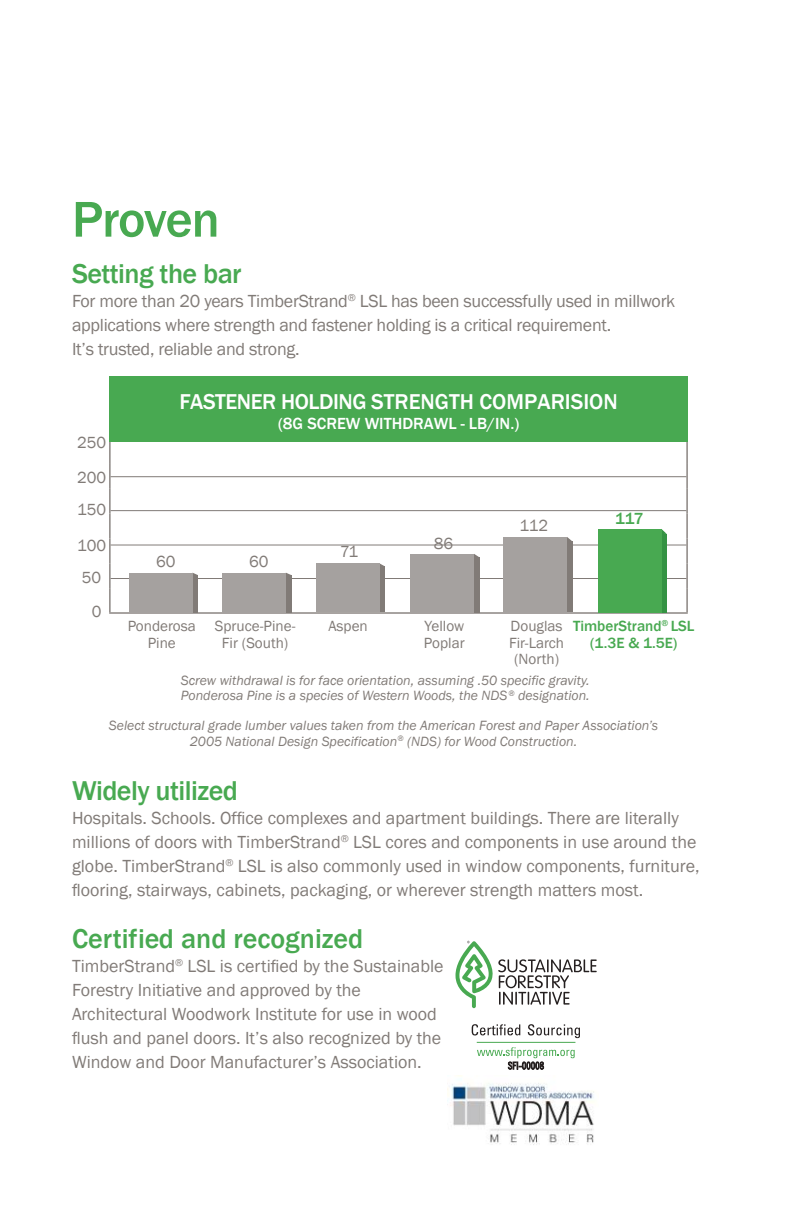
<style>
.page{position:relative;width:792px;height:1224px;background:#fff}
.page>*{position:absolute;margin:0;border:0;box-sizing:border-box;transform-origin:0 0}
.t1{font:500 52px "Franklin Gothic";letter-spacing:-.025em;color:#48a951}
.t2{font:500 28px "Franklin Gothic";letter-spacing:-.02em;color:#48a951}
.t3{font:500 28px "Franklin Gothic";color:#48a951}
.t4{font:500 22px "Franklin Gothic";color:#fff}
.t5{font:18px/24px "Franklin Gothic";color:#817b77}
.t6{font:16.6px/34.8px "Franklin Gothic";color:#817b77}
.t7{font:500 16.6px "Franklin Gothic";color:#fff}
.t8{font:500 16.6px "Franklin Gothic";color:#48a951}
.t9{font:15.2px/16.6px "Franklin Gothic";color:#817b77;text-align:center}
.t10{font:500 15.2px/16.6px "Franklin Gothic";color:#48a951;text-align:center}
.t11{font:italic 13.8px/15.2px "Franklin Gothic";color:#817b77}
</style>
<div class="page">
<hr style="left:109px;top:439px;width:2px;height:25px;background:#817b77">
<hr style="left:686px;top:439px;width:2px;height:25px;background:#817b77">
<hr style="left:109px;top:464px;width:2px;height:25px;background:#817b77">
<hr style="left:686px;top:464px;width:2px;height:25px;background:#817b77">
<hr style="left:109px;top:489px;width:2px;height:25px;background:#817b77">
<hr style="left:686px;top:489px;width:2px;height:25px;background:#817b77">
<hr style="left:109px;top:514px;width:2px;height:24px;background:#817b77">
<hr style="left:686px;top:514px;width:2px;height:24px;background:#817b77">
<hr style="left:109px;top:538px;width:2px;height:25px;background:#817b77">
<hr style="left:686px;top:538px;width:2px;height:25px;background:#817b77">
<hr style="left:109px;top:563px;width:2px;height:25px;background:#817b77">
<hr style="left:686px;top:563px;width:2px;height:25px;background:#817b77">
<hr style="left:111px;top:578px;width:575px;height:1px;background:#817b77">
<hr style="left:111px;top:545px;width:575px;height:1px;background:#817b77">
<hr style="left:111px;top:510px;width:575px;height:1px;background:#817b77">
<hr style="left:111px;top:476px;width:575px;height:1px;background:#817b77">
<hr style="left:109px;top:588px;width:2px;height:24px;background:#817b77">
<hr style="left:686px;top:588px;width:2px;height:24px;background:#817b77">
<hr style="left:109px;top:612px;width:579px;height:2px;background:#817b77">
<div style="left:109px;top:377px;width:579px;height:65px;background:#48a951"></div>
<div style="left:134px;top:575px;width:64px;height:37px;background:#817b77"></div>
<div style="left:129px;top:573px;width:64px;height:39px;background:#a5a19f"></div>
<div style="left:228px;top:575px;width:63px;height:37px;background:#817b77"></div>
<div style="left:222px;top:573px;width:64px;height:39px;background:#a5a19f"></div>
<div style="left:322px;top:566px;width:63px;height:46px;background:#817b77"></div>
<div style="left:316px;top:564px;width:64px;height:48px;background:#a5a19f"></div>
<div style="left:416px;top:557px;width:63px;height:55px;background:#817b77"></div>
<div style="left:411px;top:554px;width:63px;height:58px;background:#a5a19f"></div>
<svg style="left:567px;top:537px;width:5px;height:4px"></svg>
<div style="left:509px;top:541px;width:63px;height:71px;background:#817b77"></div>
<div style="left:504px;top:537px;width:63px;height:75px;background:#a5a19f"></div>
<svg style="left:661px;top:529px;width:6px;height:5px"></svg>
<svg style="left:661px;top:534px;width:6px;height:78px"></svg>
<div style="left:598px;top:529px;width:63px;height:83px;background:#48a951"></div>
<svg style="left:456px;top:941px;width:141px;height:67px"></svg>
<svg style="left:472px;top:1024px;width:48px;height:11px"></svg>
<svg style="left:528px;top:1024px;width:52px;height:14px"></svg>
<hr style="left:477px;top:1042px;width:98px;height:1px;background:#48a951">
<svg style="left:477px;top:1047px;width:98px;height:22px"></svg>
<img style="left:450px;top:1083px;width:144px;height:62px">
<h1 class="t1" style="left:72px;top:187px;width:149px">Proven</h1>
<h2 class="t2" style="left:72px;top:257px;width:171px">Setting the bar</h2>
<p class="t5" style="left:72px;top:290px;width:605px">For more than 20 years TimberStrand<sup>®</sup> LSL has been successfully used in millwork applications where strength and fastener holding is a critical requirement.<br>It’s trusted, reliable and strong.</p>
<p class="t6" style="left:77px;top:425px;width:31px">250<br>200</p>
<p class="t6" style="left:77px;top:493px;width:31px;line-height:35.4px">150<br>100</p>
<p class="t6" style="left:82px;top:561px;width:21px;line-height:34.2px;text-align:center">50<br>0</p>
<p class="t4" style="left:179px;top:388px;width:440px">FASTENER HOLDING STRENGTH COMPARISION</p>
<p class="t7" style="left:278px;top:413px;width:243px">(8G SCREW WITHDRAWL - LB/IN.)</p>
<p class="t6" style="left:156px;top:544px;width:21px">60</p>
<p class="t6" style="left:249px;top:544px;width:21px">60</p>
<p class="t6" style="left:340px;top:535px;width:20px">71</p>
<p class="t6" style="left:434px;top:526px;width:21px">86</p>
<p class="t6" style="left:520px;top:508px;width:30px">112</p>
<p class="t8" style="left:615px;top:508px;width:30px">117</p>
<p class="t9" style="left:215px;top:618px;width:82px">Spruce-Pine-<br>Fir (South)</p>
<p class="t9" style="left:328px;top:618px;width:41px">Aspen</p>
<p class="t9" style="left:424px;top:618px;width:42px;text-align:left">Yellow<br>Poplar</p>
<p class="t9" style="left:509px;top:618px;width:57px">Douglas<br>Fir-Larch (North)</p>
<p class="t10" style="left:573px;top:618px;width:123px">TimberStrand<sup>®</sup> LSL (1.3E &amp; 1.5E)</p>
<p class="t11" style="left:181px;top:673px;width:410px">Screw withdrawal is for face orientation, assuming .50 specific gravity.<br>Ponderosa Pine is a species of Western Woods, the NDS<sup>®</sup> designation.</p>
<p class="t11" style="left:109px;top:719px;width:551px;text-align:center">Select structural grade lumber values taken from the American Forest and Paper Association’s<br>2005 National Design Specification<sup>®</sup> (NDS) for Wood Construction.</p>
<p class="t9" style="left:128px;top:618px;width:70px">Ponderosa<br>Pine</p>
<h2 class="t2" style="left:72px;top:773px;width:167px">Widely utilized</h2>
<p class="t5" style="left:72px;top:806px;width:629px">Hospitals. Schools. Office complexes and apartment buildings. There are literally millions of doors with TimberStrand<sup>®</sup> LSL cores and components in use around the globe. TimberStrand<sup>®</sup> LSL is also commonly used in window components, furniture, flooring, stairways, cabinets, packaging, or wherever strength matters most.</p>
<h2 class="t3" style="left:72px;top:921px;width:293px">Certified and recognized</h2>
<p class="t5" style="left:72px;top:954px;width:373px">TimberStrand<sup>®</sup> LSL is certified by the Sustainable Forestry Initiative and approved by the Architectural Woodwork Institute for use in wood flush and panel doors. It’s also recognized by the Window and Door Manufacturer’s Association.</p>
</div>
